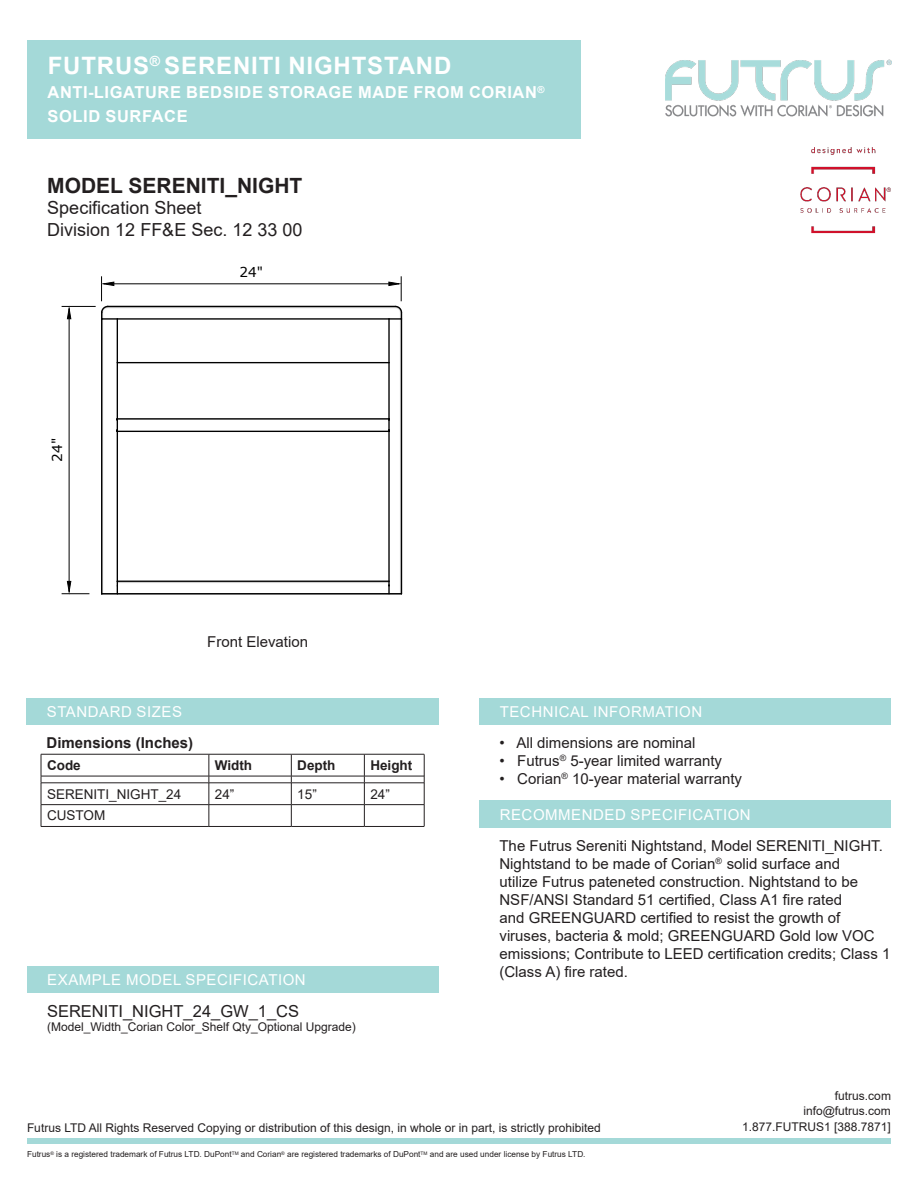
<style>
.page{position:relative;width:918px;height:1188px;background:#fff}
.page>*{position:absolute;margin:0;border:0;box-sizing:border-box;transform-origin:0 0}
.t1{font:700 24px "Arial";letter-spacing:.035em;color:#fff}
.t2{font:700 21px "Arial";color:#231f20}
.t3{font:18px/21.6px "Arial";color:#231f20}
.t4{font:700 16.5px/24px "Arial";letter-spacing:.035em;color:#fff}
.t5{font:16.5px "Arial";color:#231f20}
.t6{font:15px/18px "Arial";color:#231f20}
.t7{font:15px "Arial";letter-spacing:.035em;color:#fff}
.t8{font:700 15px "Arial";color:#231f20}
.t9{font:13.65px "Verdana";color:#000}
.t10{font:13.5px "Arial";color:#231f20}
.t11{font:700 13.5px "Arial";color:#231f20}
.t12{font:12px/15.8px "Arial";color:#231f20;text-align:right}
.t13{font:8.25px "Arial";color:#231f20}
</style>
<div class="page">
<div style="left:27px;top:1138px;width:864px;height:6px;background:#a4d9d8"></div>
<img style="left:666px;top:60px;width:225px;height:57px">
<img style="left:800px;top:147px;width:91px;height:87px">
<div style="left:27px;top:40px;width:554px;height:99px;background:#a4d9d8"></div>
<div style="left:27px;top:966px;width:412px;height:27px;background:#a4d9d8"></div>
<div style="left:479px;top:801px;width:412px;height:27px;background:#a4d9d8"></div>
<div style="left:479px;top:698px;width:412px;height:27px;background:#a4d9d8"></div>
<img style="left:69px;top:284px;width:334px;height:311px">
<hr style="left:117px;top:593px;width:284px;height:1px;background:#000">
<hr style="left:401px;top:319px;width:1px;height:275px;background:#000">
<hr style="left:117px;top:362px;width:272px;height:1px;background:#000">
<hr style="left:117px;top:418px;width:272px;height:2px;background:#000">
<hr style="left:117px;top:431px;width:272px;height:1px;background:#000">
<hr style="left:101px;top:319px;width:1px;height:275px;background:#000">
<hr style="left:388px;top:319px;width:2px;height:44px;background:#000">
<hr style="left:117px;top:318px;width:272px;height:2px;background:#000">
<hr style="left:108px;top:306px;width:287px;height:1px;background:#000">
<hr style="left:117px;top:581px;width:272px;height:1px;background:#000">
<hr style="left:117px;top:319px;width:1px;height:44px;background:#000">
<hr style="left:388px;top:363px;width:2px;height:56px;background:#000">
<hr style="left:117px;top:363px;width:1px;height:56px;background:#000">
<svg style="left:388px;top:419px;width:2px;height:12px"></svg>
<svg style="left:388px;top:581px;width:2px;height:12px"></svg>
<hr style="left:388px;top:431px;width:2px;height:150px;background:#000">
<hr style="left:117px;top:431px;width:1px;height:150px;background:#000">
<svg style="left:102px;top:581px;width:16px;height:13px"></svg>
<hr style="left:114px;top:283px;width:275px;height:1px;background:#000">
<svg style="left:388px;top:276px;width:15px;height:44px"></svg>
<hr style="left:69px;top:319px;width:1px;height:262px;background:#000">
<svg style="left:62px;top:581px;width:27px;height:13px"></svg>
<svg style="left:62px;top:276px;width:55px;height:44px"></svg>
<div style="left:26px;top:698px;width:413px;height:27px;background:#a4d9d8"></div>
<svg style="left:291px;top:755px;width:1px;height:71px"></svg>
<svg style="left:364px;top:755px;width:1px;height:71px"></svg>
<svg style="left:424px;top:754px;width:1px;height:72px"></svg>
<svg style="left:209px;top:755px;width:1px;height:71px"></svg>
<hr style="left:41px;top:754px;width:168px;height:1px;background:#231f20">
<hr style="left:209px;top:754px;width:82px;height:1px;background:#231f20">
<hr style="left:291px;top:754px;width:73px;height:1px;background:#231f20">
<hr style="left:364px;top:754px;width:60px;height:1px;background:#231f20">
<hr style="left:41px;top:776px;width:168px;height:1px;background:#231f20">
<hr style="left:209px;top:776px;width:82px;height:1px;background:#231f20">
<hr style="left:291px;top:776px;width:73px;height:1px;background:#231f20">
<hr style="left:364px;top:776px;width:60px;height:1px;background:#231f20">
<hr style="left:41px;top:783px;width:168px;height:1px;background:#231f20">
<hr style="left:209px;top:783px;width:82px;height:1px;background:#231f20">
<hr style="left:291px;top:783px;width:73px;height:1px;background:#231f20">
<hr style="left:364px;top:783px;width:60px;height:1px;background:#231f20">
<hr style="left:41px;top:804px;width:168px;height:1px;background:#231f20">
<svg style="left:41px;top:754px;width:1px;height:72px"></svg>
<hr style="left:209px;top:804px;width:82px;height:1px;background:#231f20">
<hr style="left:291px;top:804px;width:73px;height:1px;background:#231f20">
<hr style="left:364px;top:804px;width:60px;height:1px;background:#231f20">
<hr style="left:41px;top:826px;width:168px;height:1px;background:#231f20">
<hr style="left:209px;top:826px;width:82px;height:1px;background:#231f20">
<hr style="left:291px;top:826px;width:73px;height:1px;background:#231f20">
<hr style="left:364px;top:826px;width:60px;height:1px;background:#231f20">
<h1 class="t1" style="left:48px;top:49px;width:405px">FUTRUS<sup>®</sup> SERENITI NIGHTSTAND</h1>
<p class="t4" style="left:48px;top:81px;width:498px">ANTI-LIGATURE BEDSIDE STORAGE MADE FROM CORIAN<sup>®<br></sup>SOLID SURFACE</p>
<h2 class="t2" style="left:47px;top:170px;width:257px">MODEL SERENITI_NIGHT</h2>
<p class="t3" style="left:47px;top:197px;width:257px">Specification Sheet<br>Division 12 FF&amp;E Sec. 12 33 00</p>
<p class="t9" style="left:48px;top:462px;width:25px;rotate:-90deg">24"</p>
<p class="t9" style="left:240px;top:263px;width:25px">24"</p>
<p class="t6" style="left:207px;top:633px;width:102px">Front Elevation</p>
<p class="t7" style="left:47px;top:702px;width:137px">STANDARD SIZES</p>
<p class="t8" style="left:47px;top:732px;width:148px">Dimensions (Inches)</p>
<p class="t11" style="left:47px;top:756px;width:35px">Code</p>
<p class="t11" style="left:215px;top:756px;width:39px">Width</p>
<p class="t11" style="left:297px;top:756px;width:40px">Depth</p>
<p class="t11" style="left:370px;top:756px;width:43px">Height</p>
<p class="t10" style="left:47px;top:785px;width:136px">SERENITI_NIGHT_24</p>
<p class="t10" style="left:215px;top:785px;width:21px">24”</p>
<p class="t10" style="left:297px;top:785px;width:21px">15”</p>
<p class="t10" style="left:370px;top:785px;width:21px">24”</p>
<p class="t10" style="left:47px;top:806px;width:60px">CUSTOM</p>
<p class="t7" style="left:47px;top:969px;width:260px">EXAMPLE MODEL SPECIFICATION</p>
<p class="t5" style="left:47px;top:1000px;width:254px">SERENITI_NIGHT_24_GW_1_CS</p>
<p class="t12" style="left:47px;top:1019px;width:310px">(Model_Width_Corian Color_Shelf Qty_Optional Upgrade)</p>
<p class="t7" style="left:500px;top:702px;width:204px">TECHNICAL INFORMATION</p>
<p class="t6" style="left:500px;top:734px;width:198px">• All dimensions are nominal</p>
<p class="t6" style="left:500px;top:752px;width:224px">• Futrus<sup>®</sup> 5-year limited warranty</p>
<p class="t6" style="left:500px;top:770px;width:244px">• Corian<sup>®</sup> 10-year material warranty</p>
<p class="t7" style="left:500px;top:804px;width:252px">RECOMMENDED SPECIFICATION</p>
<p class="t6" style="left:500px;top:836px;width:392px">The Futrus Sereniti Nightstand, Model SERENITI_NIGHT.<br>Nightstand to be made of Corian<sup>®</sup> solid surface and<br>utilize Futrus pateneted construction. Nightstand to be NSF/ANSI Standard 51 certified, Class A1 fire rated<br>and GREENGUARD certified to resist the growth of viruses, bacteria &amp; mold; GREENGUARD Gold low VOC emissions; Contribute to LEED certification credits; Class 1 (Class A) fire rated.</p>
<p class="t12" style="left:27px;top:1120px;width:575px">Futrus LTD All Rights Reserved Copying or distribution of this design, in whole or in part, is strictly prohibited</p>
<p class="t13" style="left:27px;top:1149px;width:560px">Futrus<sup>®</sup> is a registered trademark of Futrus LTD. DuPont<sup>TM</sup> and Corian<sup>®</sup> are registered trademarks of DuPont<sup>TM</sup> and are used under license by Futrus LTD.</p>
<p class="t12" style="left:742px;top:1087px;width:150px">futrus.com<br>info@futrus.com<br>1.877.FUTRUS1 [388.7871]</p>
</div>
